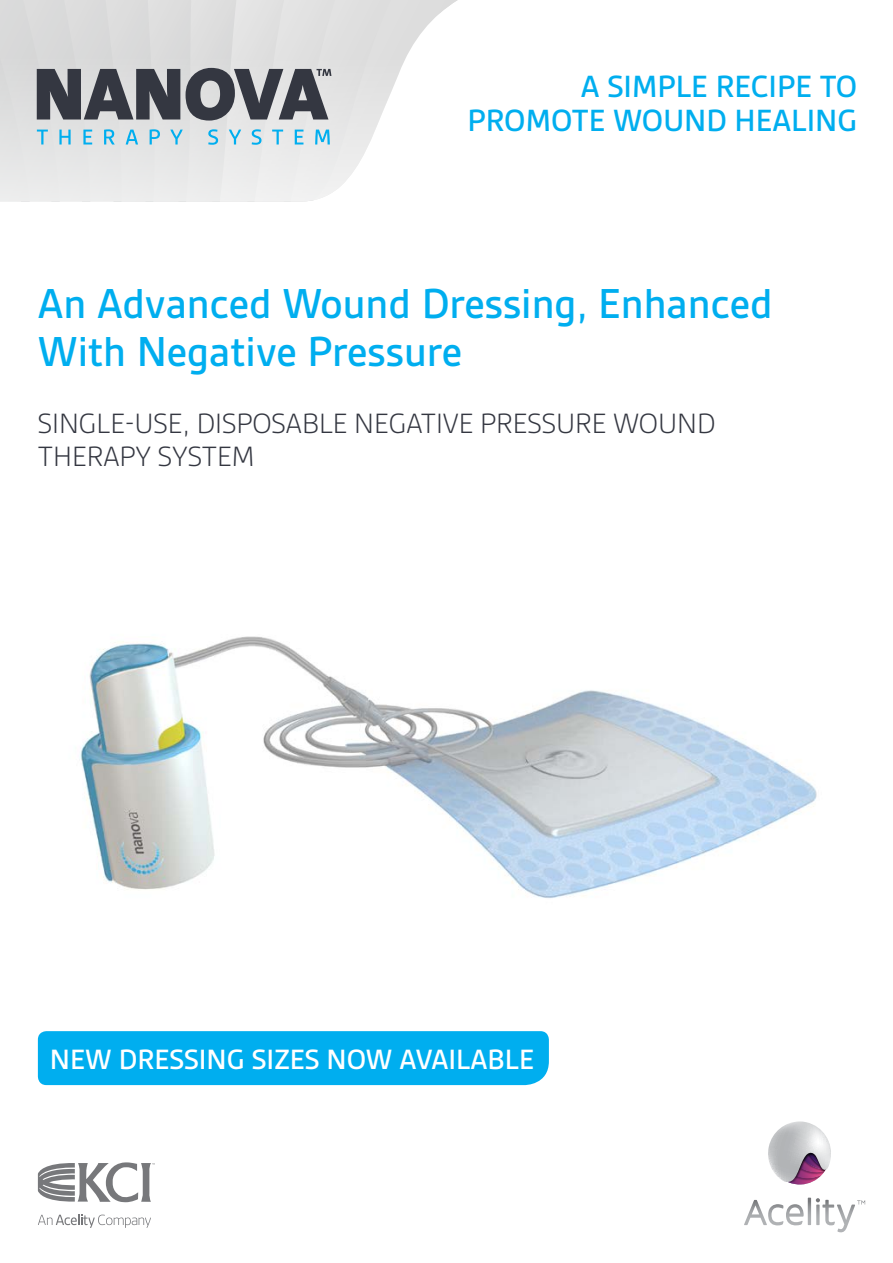
<style>
.page{position:relative;width:893px;height:1263px;background:#fff}
.page>*{position:absolute;margin:0;border:0;box-sizing:border-box;transform-origin:0 0}
.t1{font:500 45px/48px "Gesta";color:#00aeef}
.t2{font:500 33px/34.5px "Gesta";color:#00aeef;text-align:right}
.t3{font:300 30px/33px "Gesta";color:#343741}
.t4{font:500 30px "Gesta";color:#fff}
</style>
<div class="page">
<svg style="left:768px;top:1121px;width:63px;height:64px"></svg>
<svg style="left:744px;top:1197px;width:121px;height:35px"></svg>
<svg style="left:0;top:0;width:458px;height:202px"></svg>
<svg style="left:38px;top:1214px;width:113px;height:14px"></svg>
<svg style="left:38px;top:1162px;width:117px;height:40px"></svg>
<img style="left:80px;top:636px;width:737px;height:262px">
<div style="left:38px;top:1031px;width:511px;height:54px;background:#00aeef"></div>
<p class="t2" style="left:467px;top:69px;width:391px">A SIMPLE RECIPE TO<br>PROMOTE WOUND HEALING</p>
<h1 class="t1" style="left:38px;top:279px;width:736px">An Advanced Wound Dressing, Enhanced<br>With Negative Pressure</h1>
<p class="t3" style="left:38px;top:407px;width:679px">SINGLE-USE, DISPOSABLE NEGATIVE PRESSURE WOUND<br>THERAPY SYSTEM</p>
<p class="t4" style="left:50px;top:1043px;width:486px">NEW DRESSING SIZES NOW AVAILABLE</p>
</div>
